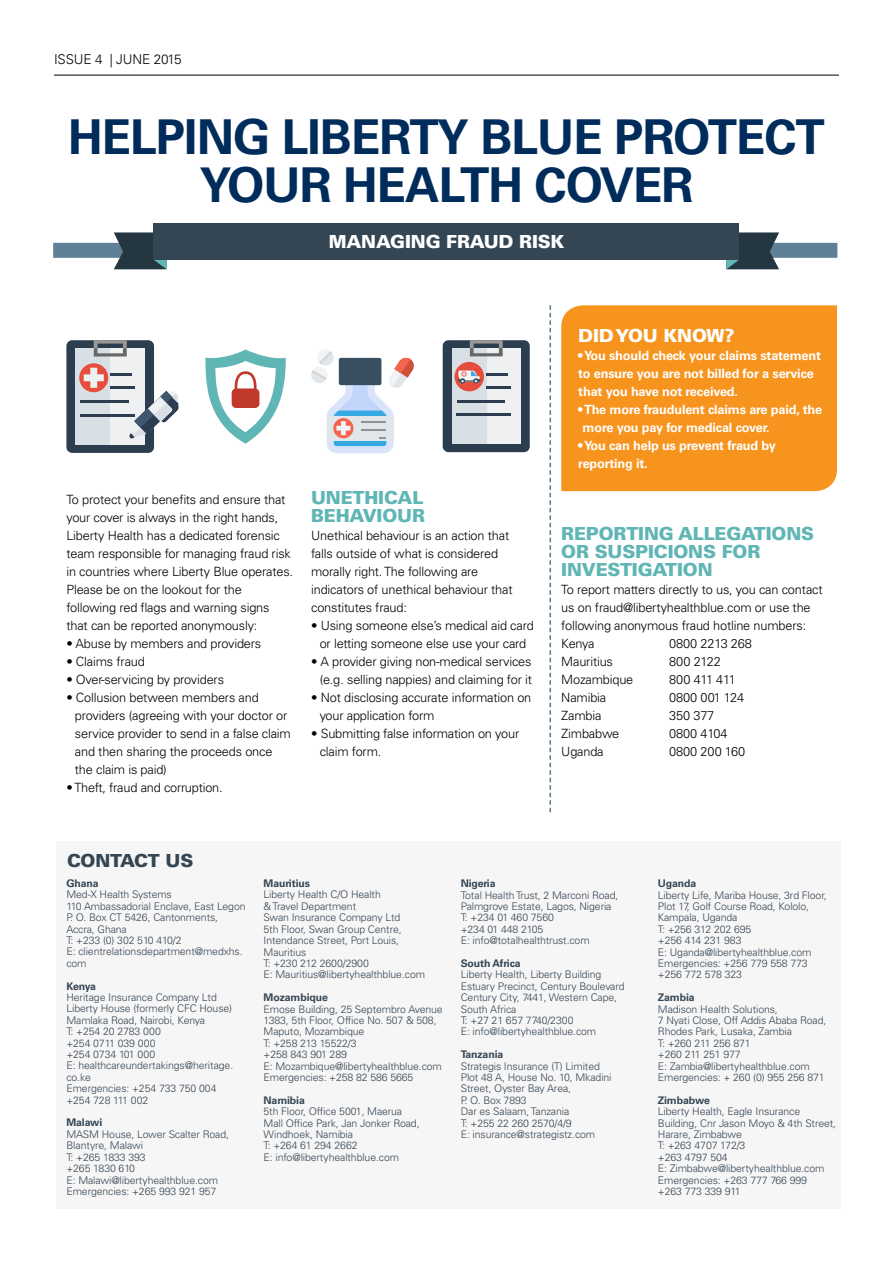
<style>
.page{position:relative;width:893px;height:1263px;background:#fff}
.page>*{position:absolute;margin:0;border:0;box-sizing:border-box;transform-origin:0 0}
.t1{font:700 48px/48px "Univers LT Std";letter-spacing:-.02em;color:#002c5b;text-align:center}
.t2{font:900 18px/18px "Univers LT Std";letter-spacing:-.01em;color:#60b5b5}
.t3{font:900 18px "Univers LT Std";letter-spacing:-.01em;color:#fff}
.t4{font:900 18px "Univers LT Std";letter-spacing:-.01em;color:#344553}
.t5{font:300 13.5px "Univers LT Std";letter-spacing:-.01em;color:#000}
.t6{font:300 12.75px/18px "Univers LT Std";letter-spacing:-.015em;color:#000}
.t7{font:700 12.75px/18px "Univers LT Std";letter-spacing:-.015em;color:#fff}
.t8{font:300 10.5px/11.4px "Univers LT Std";letter-spacing:-.01em;color:#344553}
.t9{font:700 10.5px "Univers LT Std";letter-spacing:-.01em;color:#344553}
</style>
<div class="page">
<hr style="left:54px;top:75px;width:785px;height:1px;background:#000">
<div style="left:56px;top:842px;width:784px;height:367px;background:#f7f6f6"></div>
<div style="left:53px;top:243px;width:784px;height:15px;background:#5e8198"></div>
<svg style="left:114px;top:232px;width:53px;height:37px;background:#344953"></svg>
<svg style="left:726px;top:232px;width:53px;height:37px;background:#344953"></svg>
<div style="left:154px;top:223px;width:585px;height:37px;background:#344553"></div>
<div style="left:561px;top:305px;width:276px;height:187px;background:#f7941e"></div>
<svg style="left:549px;top:305px;width:2px;height:507px"></svg>
<svg style="left:66px;top:340px;width:113px;height:113px"></svg>
<svg style="left:205px;top:349px;width:81px;height:95px"></svg>
<svg style="left:311px;top:349px;width:103px;height:104px"></svg>
<svg style="left:443px;top:340px;width:87px;height:112px;background:#a0a2a9"></svg>
<p class="t5" style="left:54px;top:51px;width:129px">issue 4 | june 2015</p>
<h1 class="t1" style="left:68px;top:113px;width:758px">Helping liberty blue protect your health cover</h1>
<h2 class="t3" style="left:329px;top:230px;width:17px">MANA</h2>
<h2 class="t3" style="left:390px;top:230px;width:176px">GING FRAUD RISK</h2>
<p class="t6" style="left:66px;top:490px;width:228px">To protect your benefits and ensure that your cover is always in the right hands, Liberty Health has a dedicated forensic team responsible for managing fraud risk in countries where Liberty Blue operates.<br>Please be on the lookout for the following red flags and warning signs that can be reported anonymously:</p>
<p class="t6" style="left:66px;top:635px;width:196px">• Abuse by members and providers</p>
<p class="t6" style="left:66px;top:653px;width:80px">• Claims fraud</p>
<p class="t6" style="left:66px;top:671px;width:159px">• Over-servicing by providers</p>
<p class="t6" style="left:75px;top:689px;width:218px;text-indent:-9px">• Collusion between members and providers (agreeing with your doctor or service provider to send in a false claim and then sharing the proceeds once the claim is paid)</p>
<p class="t6" style="left:66px;top:779px;width:158px">• Theft, fraud and corruption.</p>
<h2 class="t2" style="left:311px;top:488px;width:13px">UNETHI</h2>
<h2 class="t2" style="left:384px;top:488px;width:28px">CAL</h2>
<h2 class="t2" style="left:311px;top:506px;width:27px">BEHA</h2>
<h2 class="t2" style="left:363px;top:506px;width:64px">VIOUR</h2>
<p class="t6" style="left:311px;top:526px;width:203px">U nethical behaviour is an action that falls outside of what is considered morally right. The following are indicators of unethical behaviour that constitutes fraud:</p>
<p class="t6" style="left:311px;top:617px;width:224px;text-align:center">• Using someone else’s medical aid card or letting someone else use your card</p>
<p class="t6" style="left:311px;top:653px;width:222px;text-align:right">• A provider giving non-medical services (e.g. selling nappies) and claiming for it</p>
<p class="t6" style="left:320px;top:689px;width:213px;text-indent:-9px">• Not disclosing accurate information on your application form</p>
<p class="t6" style="left:320px;top:725px;width:201px;text-indent:-9px">• Submitting false information on your claim form.</p>
<h2 class="t4" style="left:67px;top:850px;width:42px">CONTA</h2>
<h2 class="t4" style="left:134px;top:850px;width:61px">CT US</h2>
<h2 class="t3" style="left:578px;top:324px;width:158px">DID YOU KNOW?</h2>
<p class="t7" style="left:578px;top:347px;width:244px">• You should check your claims statement to ensure you are not billed for a service that you have not received.</p>
<p class="t7" style="left:583px;top:401px;width:241px;text-indent:-4px">• The more fraudulent claims are paid, the more you pay for medical cover.</p>
<p class="t7" style="left:578px;top:437px;width:199px">• You can help us prevent fraud by reporting it.</p>
<h2 class="t2" style="left:561px;top:524px;width:254px;text-indent:165px">GATIONS<br>OR SUSPICIONS FOR<br>INVESTIGATION</h2>
<p class="t6" style="left:561px;top:580px;width:263px">To report matters directly to us, you can contact us on fraud@libertyhealthblue.com or use the following anonymous fraud hotline numbers:<br>Kenya</p>
<h2 class="t2" style="left:561px;top:524px;width:130px">REPORTING ALLE</h2>
<p class="t6" style="left:669px;top:635px;width:84px">0800 2213 268</p>
<p class="t6" style="left:561px;top:653px;width:53px">Mauritius</p>
<p class="t6" style="left:669px;top:653px;width:53px">800 2122</p>
<p class="t6" style="left:561px;top:671px;width:74px">Mozambique</p>
<p class="t6" style="left:669px;top:671px;width:68px">800 411 411</p>
<p class="t6" style="left:561px;top:689px;width:46px">Namibia</p>
<p class="t6" style="left:669px;top:689px;width:76px">0800 001 124</p>
<p class="t6" style="left:561px;top:707px;width:42px">Zambia</p>
<p class="t6" style="left:669px;top:707px;width:47px">350 377</p>
<p class="t6" style="left:561px;top:725px;width:60px">Zimbabwe</p>
<p class="t6" style="left:669px;top:725px;width:60px">0800 4104</p>
<p class="t6" style="left:561px;top:743px;width:44px">Uganda</p>
<p class="t6" style="left:669px;top:743px;width:77px">0800 200 160</p>
<p class="t9" style="left:66px;top:877px;width:34px">Ghana</p>
<p class="t8" style="left:66px;top:889px;width:181px">Med-X Health Systems<br>110 Ambassadorial Enclave, East Legon<br>P. O. Box CT 5426, Cantonments,<br>Accra, Ghana<br>T: +233 (0) 302 510 410/2<br>E : clientrelationsdepartment@medxhs. com</p>
<p class="t9" style="left:66px;top:980px;width:31px">Kenya</p>
<p class="t8" style="left:66px;top:992px;width:168px">Heritage I nsurance Company Ltd<br>Liberty House (formerly CFC House)<br>Mamlaka Road, Nairobi, Kenya<br>T: +254 20 2783 000<br>+254 0711 039 000<br>+254 0734 101 000<br>E : healthcareundertakings@heritage. co.ke<br>Emergencies: +254 733 750 004 +254 728 111 002</p>
<p class="t9" style="left:66px;top:1117px;width:38px">Malawi</p>
<p class="t8" style="left:66px;top:1128px;width:164px">MASM House, Lower Scalter Road,<br>Blantyre, Malawi<br>T: +265 1833 393<br>+265 1830 610<br>E : Malawi@libertyhealthblue.com<br>Emergencies: +265 993 921 957</p>
<p class="t9" style="left:264px;top:877px;width:48px">Mauritius</p>
<p class="t8" style="left:264px;top:889px;width:163px">Liberty Health C/O Health<br>&amp; Travel Department<br>Swan I nsurance Company Ltd<br>5th Floor, Swan Group Centre,<br>I ntendance Street, Port Louis,<br>Mauritius<br>T: +230 212 2600/2900<br>E : Mauritius@libertyhealthblue.com</p>
<p class="t9" style="left:264px;top:991px;width:66px">Mozambique</p>
<p class="t8" style="left:264px;top:1003px;width:181px">Emose Building, 25 Septembro Avenue<br>1383, 5th Floor, Office N o. 507 &amp; 508,<br>Maputo, Mozambique<br>T: +258 213 15522/3<br>+258 843 901 289<br>E : Mozambique@libertyhealthblue.com<br>Emergencies: +258 82 586 5665</p>
<p class="t9" style="left:264px;top:1094px;width:43px">Namibia</p>
<p class="t8" style="left:264px;top:1106px;width:158px">5th Floor, Office 5001, Maerua<br>Mall Office Park, Jan Jonker Road,<br>Windhoek, Namibia<br>T: +264 61 294 2662<br>E : info@libertyhealthblue.com</p>
<p class="t9" style="left:461px;top:877px;width:36px">Nigeria</p>
<p class="t8" style="left:461px;top:889px;width:159px">Total Health Trust, 2 Marconi Road,<br>Palmgrove Estate, Lagos, N igeria<br>T: +234 01 460 7560<br>+234 01 448 2105<br>E : info@totalhealthtrust.com</p>
<p class="t9" style="left:461px;top:957px;width:62px">South Africa</p>
<p class="t8" style="left:461px;top:969px;width:165px">Liberty Health, Liberty Building<br>Estuary Precinct, Century Boulevard<br>Century City, 7441, Western Cape,<br>South Africa<br>T: +27 21 657 7740/2300<br>E : info@libertyhealthblue.com</p>
<p class="t9" style="left:461px;top:1048px;width:44px">Tanzania</p>
<p class="t8" style="left:461px;top:1060px;width:152px">Strategis I nsurance (T) Limited<br>Plot 48 A, House No. 10, Mkadini<br>Street, Oyster Bay Area,<br>P. O. Box 7893<br>Dar es Salaam, Tanzania<br>T: +255 22 260 2570/4/9<br>E : insurance@strategistz.com</p>
<p class="t9" style="left:658px;top:877px;width:40px">Uganda</p>
<p class="t8" style="left:658px;top:889px;width:170px">Liberty Life, Mariba House, 3rd Floor,<br>Plot 17, Golf Course Road, Kololo,<br>Kampala, Uganda<br>T: +256 312 202 695<br>+256 414 231 983<br>E : Uganda@libertyhealthblue.com<br>Emergencies: +256 779 558 773 +256 772 578 323</p>
<p class="t9" style="left:658px;top:991px;width:38px">Zambia</p>
<p class="t8" style="left:658px;top:1003px;width:170px">Madison Health Solutions,<br>7 Nyati Close, Off Addis Ababa Road,<br>Rhodes Park, Lusaka, Zambia<br>T: +260 211 256 871<br>+260 211 251 977<br>E : Zambia@libertyhealthblue.com<br>Emergencies: + 260 (0) 955 256 871</p>
<p class="t9" style="left:658px;top:1094px;width:54px">Zimbabwe</p>
<p class="t8" style="left:658px;top:1106px;width:180px">Liberty Health, Eagle I nsurance<br>Building, Cnr Jason Moyo &amp; 4th Street,<br>Harare, Zimbabwe<br>T: +263 4707 172/3<br>+263 4797 504<br>E : Zimbabwe@libertyhealthblue.com<br>Emergencies: +263 777 766 999<br>+263 773 339 911</p>
</div>
